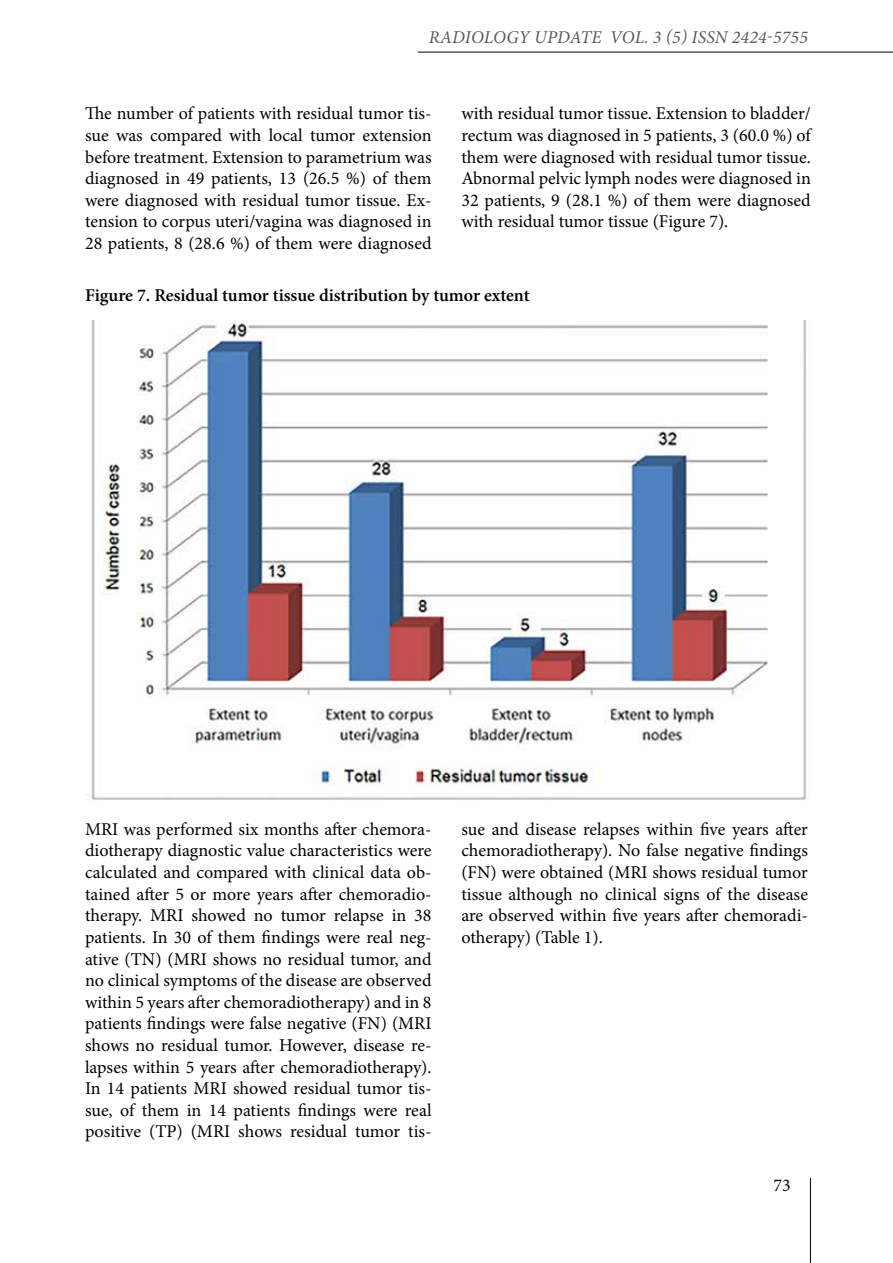
<style>
.page{position:relative;width:893px;height:1263px;background:#fff}
.page>*{position:absolute;margin:0;border:0;box-sizing:border-box;transform-origin:0 0}
.t1{font:18px/21.6px "Minion Pro";color:#000;text-align:justify}
.t2{font:600 18px "Minion Pro";color:#000}
.t3{font:italic 18px "Minion Pro";letter-spacing:.01em;color:#58595b}
</style>
<div class="page">
<hr style="left:418px;top:52px;width:475px;height:1px;background:#000">
<hr style="left:810px;top:1178px;width:1px;height:85px;background:#000">
<img style="left:86px;top:320px;width:722px;height:482px">
<p class="t3" style="left:429px;top:25px;width:381px">RADIOLOGY UPDATE VOL. 3 (5) ISSN 2424-5755</p>
<p class="t1" style="left:85px;top:103px;width:348px">The number of patients with residual tumor tis&shy;sue was compared with local tumor extension before treatment. Extension to parametrium was diagnosed in 49 patients, 13 (26.5 %) of them were diagnosed with residual tumor tissue. Ex&shy;tension to corpus uteri/vagina was diagnosed in 28 patients, 8 (28.6 %) of them were diagnosed</p>
<p class="t1" style="left:461px;top:103px;width:351px">with residual tumor tissue. Extension to bladder/ rectum was diagnosed in 5 patients, 3 (60.0 %) of them were diagnosed with residual tumor tissue.<br>Abnormal pelvic lymph nodes were diagnosed in 32 patients, 9 (28.1 %) of them were diagnosed with residual tumor tissue (Figure 7).</p>
<p class="t2" style="left:85px;top:283px;width:446px">Figure 7. Residual tumor tissue distribution by tumor extent</p>
<p class="t1" style="left:85px;top:818px;width:348px">MRI was performed six months after chemora&shy;diotherapy diagnostic value characteristics were calculated and compared with clinical data ob&shy;tained after 5 or more years after chemoradio&shy;therapy. MRI showed no tumor relapse in 38 patients. In 30 of them findings were real neg&shy;ative (TN) (MRI shows no residual tumor, and no clinical symptoms of the disease are observed within 5 years after chemoradiotherapy) and in 8 patients findings were false negative (FN) (MRI shows no residual tumor. However, disease re&shy;lapses within 5 years after chemoradiotherapy).<br>In 14 patients MRI showed residual tumor tis&shy;sue, of them in 14 patients findings were real positive (TP) (MRI shows residual tumor tis-</p>
<p class="t1" style="left:461px;top:818px;width:348px">sue and disease relapses within five years after chemoradiotherapy). No false negative findings (FN) were obtained (MRI shows residual tumor tissue although no clinical signs of the disease are observed within five years after chemoradi&shy;otherapy) (Table 1).</p>
<p class="t1" style="left:774px;top:1174px;width:19px">73</p>
</div>
